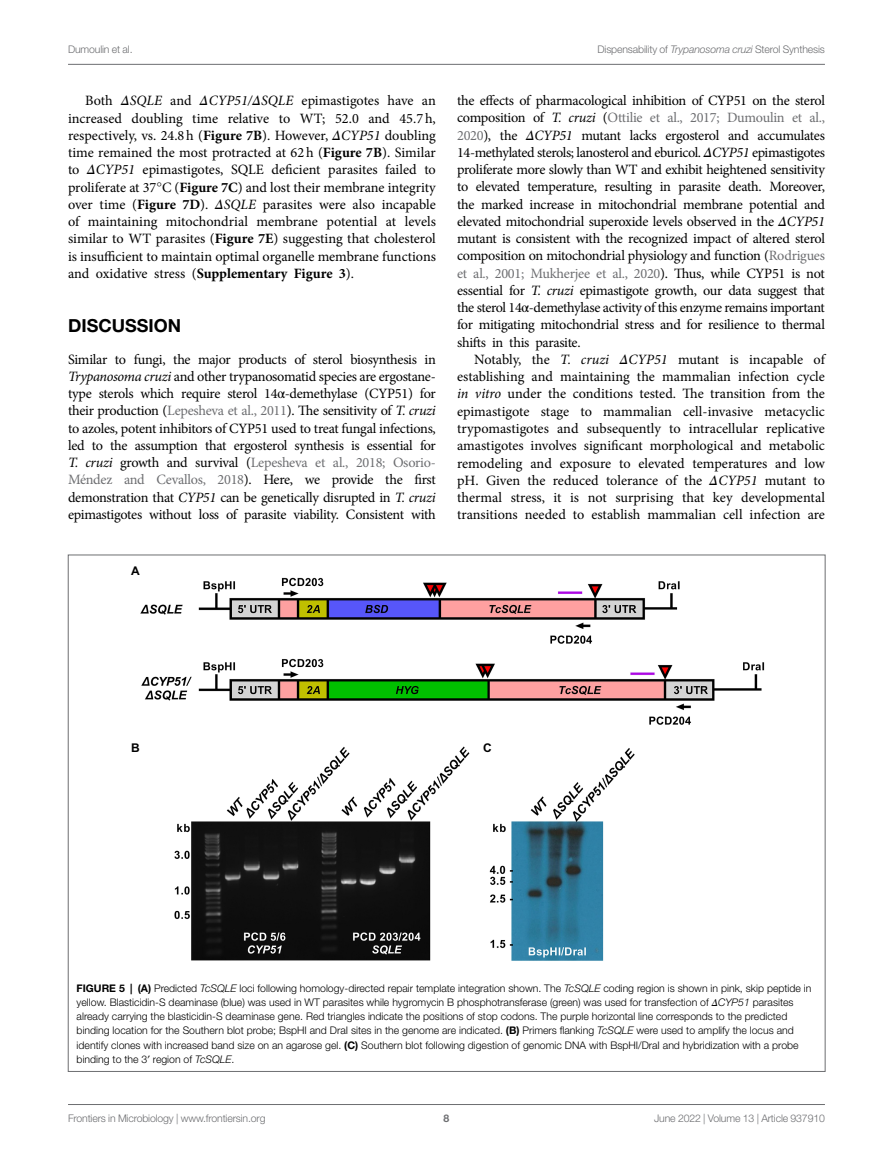
<style>
.page{position:relative;width:893px;height:1170px;background:#fff}
.page>*{position:absolute;margin:0;border:0;box-sizing:border-box;transform-origin:0 0}
.HEAD_1{font:700 18px "Helvetica Neue LT Std";color:#000}
.TEXT_FLUSH{font:14.25px/17.2px "Minion Pro";letter-spacing:-.02em;color:#000;text-align:justify}
.TEXT{font:14.25px/17.2px "Minion Pro";letter-spacing:-.005em;color:#000;text-align:justify}
.t1{font:700 12px "Arial";color:#000}
.FIG_LEG{font:300 10.5px/14.2px "Helvetica Neue LT Std";color:#000}
.t2{font:300 10.5px "Helvetica Neue LT Std";letter-spacing:-.015em;color:#6d6e71}
.t3{font:700 10.5px "Helvetica Neue LT Std";color:#6d6e71}
.s1{font-style:italic}
.s2{font-family:"STIX General";font-style:italic}
.s3{font-weight:700}
.s4{font-family:"STIX General"}
.s5{color:#6d6e71}
.s6{font-family:"STIX General";font-weight:400;font-style:italic}
.s7{font-family:"Gentium Plus";font-weight:400}
</style>
<div class="page">
<hr style="left:68px;top:64px;width:757px;height:1px;background:#6d6e71">
<hr style="left:68px;top:1104px;width:757px;height:1px;background:#6d6e71">
<img style="left:140px;top:577px;width:625px;height:384px">
<p class="t2" style="left:68px;top:42px;width:66px">Dumoulin et al.</p>
<p class="t2" style="left:598px;top:42px;width:229px">Dispensability of <span class="s1">Trypanosoma cruzi</span> Sterol Synthesis</p>
<p class="TEXT" style="left:68px;top:92px;width:369px;text-indent:17px">Both <span class="s2">Δ</span><span class="s1">SQLE</span> and <span class="s2">Δ</span><span class="s1">CYP51/</span><span class="s2">Δ</span><span class="s1">SQLE</span> epimastigotes have an increased doubling time relative to WT; 52.0 and 45.7h, respectively, vs. 24.8h (<span class="s3">Figure 7B</span>). However, <span class="s2">Δ</span><span class="s1">CYP51</span> doubling time remained the most protracted at 62h (<span class="s3">Figure 7B</span>). Similar to <span class="s2">Δ</span><span class="s1">CYP51</span> epimastigotes, SQLE deficient parasites failed to proliferate at 37<span class="s4">°</span>C (<span class="s3">Figure 7C</span>) and lost their membrane integrity over time (<span class="s3">Figure 7D</span>). <span class="s2">Δ</span><span class="s1">SQLE</span> parasites were also incapable of maintaining mitochondrial membrane potential at levels similar to WT parasites (<span class="s3">Figure 7E</span>) suggesting that cholesterol is insufficient to maintain optimal organelle membrane functions and oxidative stress (<span class="s3">Supplementary Figure 3</span>).</p>
<p class="HEAD_1" style="left:68px;top:314px;width:115px">DISCUSSION</p>
<p class="TEXT_FLUSH" style="left:68px;top:350px;width:369px">Similar to fungi, the major products of sterol biosynthesis in <span class="s1">Trypanosoma cruzi</span> and other trypanosomatid species are ergostane&shy;type sterols which require sterol 14<span class="s4">α</span>-demethylase (CYP51) for their production (<span class="s5">Lepesheva et al., 2011</span>). The sensitivity of <span class="s1">T. cruzi </span>to azoles, potent inhibitors of CYP51 used to treat fungal infections, led to the assumption that ergosterol synthesis is essential for <span class="s1">T. cruzi</span> growth and survival (<span class="s5">Lepesheva et al., 2018; Osorio-Méndez and Cevallos, 2018</span>). Here, we provide the first demonstration that <span class="s1">CYP51</span> can be genetically disrupted in <span class="s1">T. cruzi </span>epimastigotes without loss of parasite viability. Consistent with</p>
<p class="t1" style="left:131px;top:562px;width:10px">A</p>
<p class="TEXT_FLUSH" style="left:457px;top:92px;width:369px">the effects of pharmacological inhibition of CYP51 on the sterol composition of <span class="s1">T. cruzi</span> (<span class="s5">Ottilie et al., 2017; Dumoulin et al., 2020</span>), the <span class="s2">Δ</span><span class="s1">CYP51</span> mutant lacks ergosterol and accumulates 14-methylated sterols; lanosterol and eburicol. <span class="s2">Δ</span><span class="s1">CYP51</span> epimastigotes proliferate more slowly than WT and exhibit heightened sensitivity to elevated temperature, resulting in parasite death. Moreover, the marked increase in mitochondrial membrane potential and elevated mitochondrial superoxide levels observed in the <span class="s2">Δ</span><span class="s1">CYP51 </span>mutant is consistent with the recognized impact of altered sterol composition on mitochondrial physiology and function (<span class="s5">Rodrigues et al., 2001; Mukherjee et al., 2020</span>). Thus, while CYP51 is not essential for <span class="s1">T. cruzi</span> epimastigote growth, our data suggest that the sterol 14<span class="s4">α</span>-demethylase activity of this enzyme remains important for mitigating mitochondrial stress and for resilience to thermal shifts in this parasite.</p>
<p class="TEXT" style="left:457px;top:351px;width:369px;text-indent:17px">Notably, the <span class="s1">T. cruzi</span> <span class="s2">Δ</span><span class="s1">CYP51</span> mutant is incapable of establishing and maintaining the mammalian infection cycle <span class="s1">in vitro</span> under the conditions tested. The transition from the epimastigote stage to mammalian cell-invasive metacyclic trypomastigotes and subsequently to intracellular replicative amastigotes involves significant morphological and metabolic remodeling and exposure to elevated temperatures and low pH. Given the reduced tolerance of the <span class="s2">Δ</span><span class="s1">CYP51</span> mutant to thermal stress, it is not surprising that key developmental transitions needed to establish mammalian cell infection are</p>
<p class="t1" style="left:131px;top:739px;width:10px">B</p>
<p class="t1" style="left:483px;top:739px;width:10px">C</p>
<p class="FIG_LEG" style="left:77px;top:980px;width:736px"><span class="s3">FIGURE 5 | (A)</span> Predicted <span class="s1">TcSQLE</span> loci following homology-directed repair template integration shown. The <span class="s1">TcSQLE</span> coding region is shown in pink, skip peptide in yellow. Blasticidin-S deaminase (blue) was used in WT parasites while hygromycin B phosphotransferase (green) was used for transfection of <span class="s6">Δ</span><span class="s1">CYP51</span> parasites already carrying the blasticidin-S deaminase gene. Red triangles indicate the positions of stop codons. The purple horizontal line corresponds to the predicted binding location for the Southern blot probe; BspHI and DraI sites in the genome are indicated. <span class="s3">(B)</span> Primers flanking <span class="s1">TcSQLE</span> were used to amplify the locus and identify clones with increased band size on an agarose gel. <span class="s3">(C)</span> Southern blot following digestion of genomic DNA with BspHI/DraI and hybridization with a probe binding to the 3<span class="s7">′</span> region of <span class="s1">TcSQLE</span>.</p>
<p class="t2" style="left:68px;top:1111px;width:199px">Frontiers in Microbiology | www.frontiersin.org</p>
<p class="t3" style="left:444px;top:1111px;width:7px">8</p>
<p class="t2" style="left:654px;top:1111px;width:172px">June 2022 | Volume 13 | Article 937910</p>
</div>
